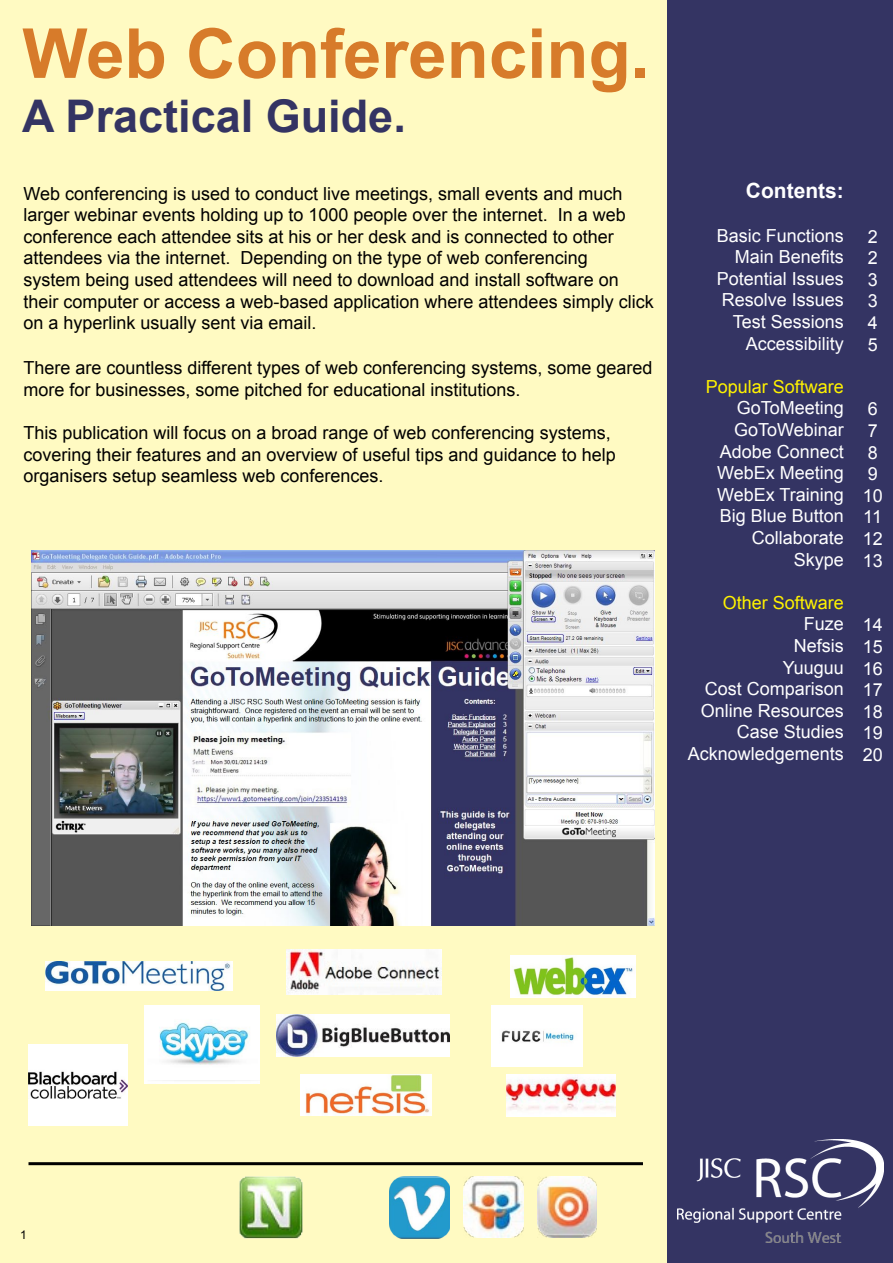
<style>
.page{position:relative;width:893px;height:1263px;background:#fffac2}
.page>*{position:absolute;margin:0;border:0;box-sizing:border-box;transform-origin:0 0}
.t1{font:700 69px "Arial";color:#d77b2a}
.t2{font:700 45px "Arial";color:#343463}
.t3{font:700 21px "Arial";color:#fff}
.t4{font:18px/21.6px "Arial";color:#000}
.t5{font:18px/21.6px "Arial";color:#fff;text-align:right}
.t6{font:18px "Arial";color:#fff200}
.t7{font:12px "Arial";color:#000}
</style>
<div class="page">
<hr style="left:29px;top:1162px;width:614px;height:3px;background:#000">
<div style="left:668px;top:0;width:225px;height:1263px;background:#343463"></div>
<img style="left:32px;top:550px;width:623px;height:375px">
<img style="left:46px;top:962px;width:186px;height:28px">
<img style="left:287px;top:950px;width:155px;height:44px">
<img style="left:29px;top:1044px;width:98px;height:82px">
<img style="left:145px;top:1005px;width:114px;height:78px">
<img style="left:510px;top:955px;width:126px;height:42px">
<img style="left:276px;top:1015px;width:173px;height:42px">
<img style="left:491px;top:1005px;width:92px;height:61px">
<img style="left:300px;top:1075px;width:132px;height:41px">
<img style="left:506px;top:1075px;width:109px;height:42px">
<img style="left:463px;top:1176px;width:60px;height:61px">
<img style="left:239px;top:1176px;width:64px;height:63px">
<img style="left:390px;top:1176px;width:59px;height:63px">
<img style="left:537px;top:1176px;width:60px;height:61px">
<img style="left:677px;top:1139px;width:206px;height:104px">
<h1 class="t1" style="left:22px;top:8px;width:629px">Web Conferencing.</h1>
<h2 class="t2" style="left:22px;top:86px;width:385px">A Practical Guide.</h2>
<p class="t4" style="left:23px;top:183px;width:632px">Web conferencing is used to conduct live meetings, small events and much larger webinar events holding up to 1000 people over the internet. In a web conference each attendee sits at his or her desk and is connected to other attendees via the internet. Depending on the type of web conferencing<br>system being used attendees will need to download and install software on their computer or access a web-based application where attendees simply click on a hyperlink usually sent via email.</p>
<p class="t4" style="left:23px;top:357px;width:630px">There are countless different types of web conferencing systems, some geared more for businesses, some pitched for educational institutions.</p>
<p class="t4" style="left:23px;top:422px;width:594px">This publication will focus on a broad range of web conferencing systems, covering their features and an overview of useful tips and guidance to help organisers setup seamless web conferences.</p>
<p class="t3" style="left:746px;top:177px;width:99px">Contents:</p>
<p class="t5" style="left:717px;top:225px;width:129px">Basic Functions<br>Main Benefits<br>Potential Issues<br>Resolve Issues<br>Test Sessions<br>Accessibility</p>
<p class="t6" style="left:706px;top:375px;width:140px">Popular Software</p>
<p class="t5" style="left:717px;top:397px;width:128px">GoToMeeting<br>GoToWebinar<br>Adobe Connect<br>WebEx Meeting<br>WebEx Training<br>Big Blue Button<br>Collaborate<br>Skype</p>
<p class="t6" style="left:723px;top:591px;width:123px">Other Software</p>
<p class="t5" style="left:688px;top:613px;width:158px">Fuze<br>Nefsis<br>Yuuguu<br>Cost Comparison<br>Online Resources<br>Case Studies<br>Acknowledgements</p>
<p class="t5" style="left:868px;top:226px;width:12px;text-align:justify">2<br>2<br>3<br>3<br>4<br>5</p>
<p class="t5" style="left:863px;top:398px;width:22px;text-align:left">6<br>7<br>8<br>9<br>10<br>11<br>12<br>13</p>
<p class="t5" style="left:863px;top:614px;width:22px;text-align:justify">14<br>15<br>16<br>17<br>18<br>19<br>20</p>
<p class="t7" style="left:20px;top:1227px;width:8px">1</p>
</div>
